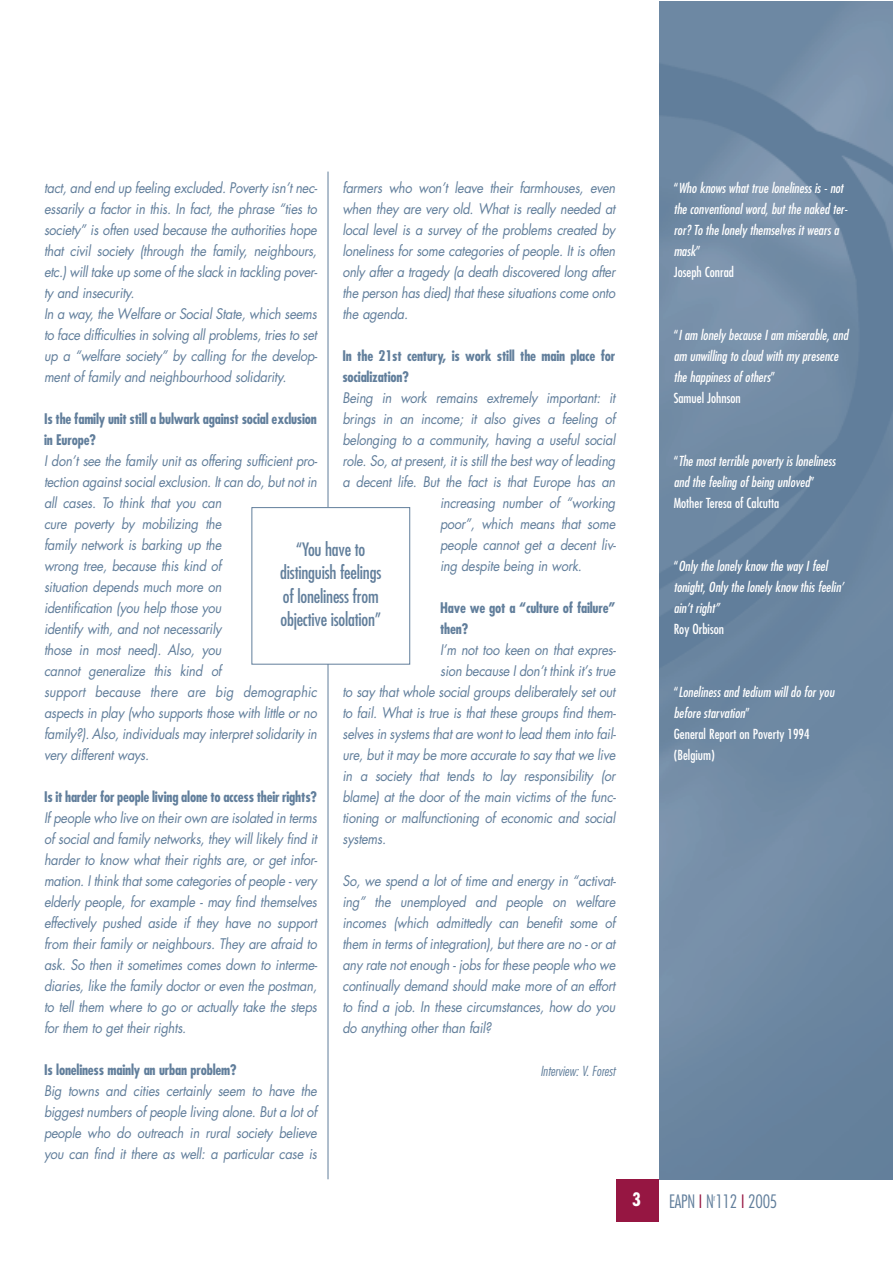
<style>
.page{position:relative;width:893px;height:1263px;background:#fff}
.page>*{position:absolute;margin:0;border:0;box-sizing:border-box;transform-origin:0 0}
.t1{font:condensed 18px/23.2px "Futura";letter-spacing:-.01em;color:#617e9b;text-align:center}
.t2{font:300 condensed 18px "Futura";letter-spacing:-.015em;color:#617e9b}
.t3{font:700 condensed 18px "Futura";color:#fff}
.t4{font:italic 14.25px/21px "Futura";letter-spacing:-.02em;color:#617e9b;text-align:justify;scale:.9 1}
.t5{font:700 condensed 14.25px/21px "Futura";letter-spacing:-.015em;color:#617e9b}
.t6{font:italic condensed 13.5px/21px "Futura";color:#fff}
.t7{font:italic 300 condensed 13.5px "Futura";color:#617e9b}
.t8{font:condensed 13.5px "Futura";color:#fff}
.s1{font-style:normal}
.s2{color:#961642}
</style>
<div class="page">
<div style="left:616px;top:1179px;width:43px;height:43px;background:#961642"></div>
<hr style="left:327px;top:172px;width:1px;height:1007px;background:#617e9b">
<img style="left:659px;top:2px;width:233px;height:1177px">
<div style="left:252px;top:508px;width:158px;height:156px;background:#fff"></div>
<div style="left:251px;top:507px;width:159px;height:158px;border:1px solid #617e9b"></div>
<p class="t4" style="left:44px;top:179px;width:305px;text-align:left">tact, and end up feeling excluded. Poverty isn’t nec&shy;essarily a factor in this. In fact, the phrase “ties to society” is often used because the authorities hope that civil society (through the family, neighbours, etc.) will take up some of the slack in tackling pover&shy;ty and insecurity.<br>In a way, the Welfare or Social State, which seems to face difficulties in solving all problems, tries to set up a “welfare society” by calling for the develop&shy;ment of family and neighbourhood solidarity.</p>
<p class="t5" style="left:44px;top:410px;width:274px">Is the family unit still a bulwark against social exclusion in Europe?</p>
<p class="t4" style="left:44px;top:452px;width:305px;text-align:left">I don’t see the family unit as offering sufficient pro&shy;tection against social exclusion. It can do, but not in all cases. To think that you can<br>cure poverty by mobilizing the<br>family network is barking up the<br>wrong tree, because this kind of<br>situation depends much more on<br>identification (you help those you<br>identify with, and not necessarily<br>those in most need). Also, you<br>cannot generalize this kind of<br>support because there are big demographic aspects in play (who supports those with little or no family?). Also, individuals may interpret solidarity in very different ways.</p>
<p class="t5" style="left:44px;top:788px;width:274px">Is it harder for people living alone to access their rights?</p>
<p class="t4" style="left:44px;top:809px;width:305px">If people who live on their own are isolated in terms of social and family networks, they will likely find it harder to know what their rights are, or get infor&shy;mation. I think that some categories of people - very elderly people, for example - may find themselves effectively pushed aside if they have no support from their family or neighbours. They are afraid to ask. So then it sometimes comes down to interme&shy;diaries, like the family doctor or even the postman, to tell them where to go or actually take the steps for them to get their rights.</p>
<p class="t5" style="left:44px;top:1061px;width:194px">Is loneliness mainly an urban problem?</p>
<p class="t4" style="left:44px;top:1082px;width:305px">Big towns and cities certainly seem to have the biggest numbers of people living alone. But a lot of people who do outreach in rural society believe you can find it there as well: a particular case is</p>
<p class="t4" style="left:342px;top:179px;width:305px">farmers who won’t leave their farmhouses, even when they are very old. What is really needed at local level is a survey of the problems created by loneliness for some categories of people. It is often only after a tragedy (a death discovered long after the person has died) that these situations come onto the agenda.</p>
<p class="t5" style="left:342px;top:347px;width:274px">In the 21st century, is work still the main place for socialization?</p>
<p class="t4" style="left:342px;top:389px;width:305px">Being in work remains extremely important: it</p>
<p class="t4" style="left:342px;top:410px;width:305px">brings in an income; it also gives a feeling of</p>
<p class="t4" style="left:342px;top:431px;width:305px">belonging to a community, having a useful social</p>
<p class="t4" style="left:342px;top:452px;width:305px">role. So, at present, it is still the best way of leading</p>
<p class="t4" style="left:342px;top:473px;width:305px">a decent life. But the fact is that Europe has an</p>
<p class="t4" style="left:440px;top:494px;width:196px">increasing number of “working</p>
<p class="t4" style="left:440px;top:515px;width:196px">poor”, which means that some</p>
<p class="t4" style="left:440px;top:536px;width:197px">people cannot get a decent liv-</p>
<p class="t4" style="left:440px;top:557px;width:159px">ing despite being in work.</p>
<p class="t5" style="left:440px;top:599px;width:177px">Have we got a “culture of failure” then?</p>
<p class="t4" style="left:440px;top:641px;width:197px">I’m not too keen on that expres-</p>
<p class="t4" style="left:440px;top:662px;width:196px">sion because I don’t think it’s true</p>
<p class="t4" style="left:342px;top:683px;width:305px">to say that whole social groups deliberately set out</p>
<p class="t4" style="left:342px;top:704px;width:305px">to fail. What is true is that these groups find them-</p>
<p class="t4" style="left:342px;top:725px;width:305px">selves in systems that are wont to lead them into fail-</p>
<p class="t4" style="left:342px;top:746px;width:305px">ure, but it may be more accurate to say that we live</p>
<p class="t4" style="left:342px;top:767px;width:305px">in a society that tends to lay responsibility (or</p>
<p class="t4" style="left:342px;top:788px;width:305px">blame) at the door of the main victims of the func-</p>
<p class="t4" style="left:342px;top:809px;width:305px">tioning or malfunctioning of economic and social</p>
<p class="t4" style="left:342px;top:830px;width:50px">systems.</p>
<p class="t4" style="left:342px;top:872px;width:305px">So, we spend a lot of time and energy in “activat&shy;ing” the unemployed and people on welfare incomes (which admittedly can benefit some of them in terms of integration), but there are no - or at any rate not enough - jobs for these people who we continually demand should make more of an effort to find a job. In these circumstances, how do you do anything other than fail?</p>
<p class="t7" style="left:540px;top:1065px;width:76px">Interview: V. Forest</p>
<p class="t1" style="left:280px;top:539px;width:102px">“You have to distinguish feelings of loneliness from objective isolation”</p>
<p class="t3" style="left:632px;top:1191px;width:10px">3</p>
<p class="t6" style="left:673px;top:179px;width:175px"><span class="s1">“</span>Who knows what true loneliness is - not the conventional word, but the naked ter&shy;ror? To the lonely themselves it wears a mask<span class="s1">”<br>Joseph Conrad</span></p>
<p class="t6" style="left:673px;top:326px;width:176px"><span class="s1">“</span>I am lonely because I am miserable, and am unwilling to cloud with my presence the happiness of others<span class="s1">”<br>Samuel Johnson</span></p>
<p class="t6" style="left:673px;top:452px;width:163px"><span class="s1">“</span>The most terrible poverty is loneliness and the feeling of being unloved<span class="s1">”<br>Mother Teresa of Calcutta</span></p>
<p class="t6" style="left:673px;top:557px;width:172px"><span class="s1">“</span>Only the lonely know the way I feel tonight, Only the lonely know this feelin’ ain’t right”</p>
<p class="t8" style="left:673px;top:623px;width:52px">Roy Orbison</p>
<p class="t6" style="left:673px;top:683px;width:162px"><span class="s1">“</span>Loneliness and tedium will do for you before starvation<span class="s1">”<br>General Report on Poverty 1994 (Belgium)</span></p>
<p class="t2" style="left:669px;top:1194px;width:110px">EAPN <span class="s2">I</span> N<sup>r</sup>112 <span class="s2">I</span> 2005</p>
</div>
